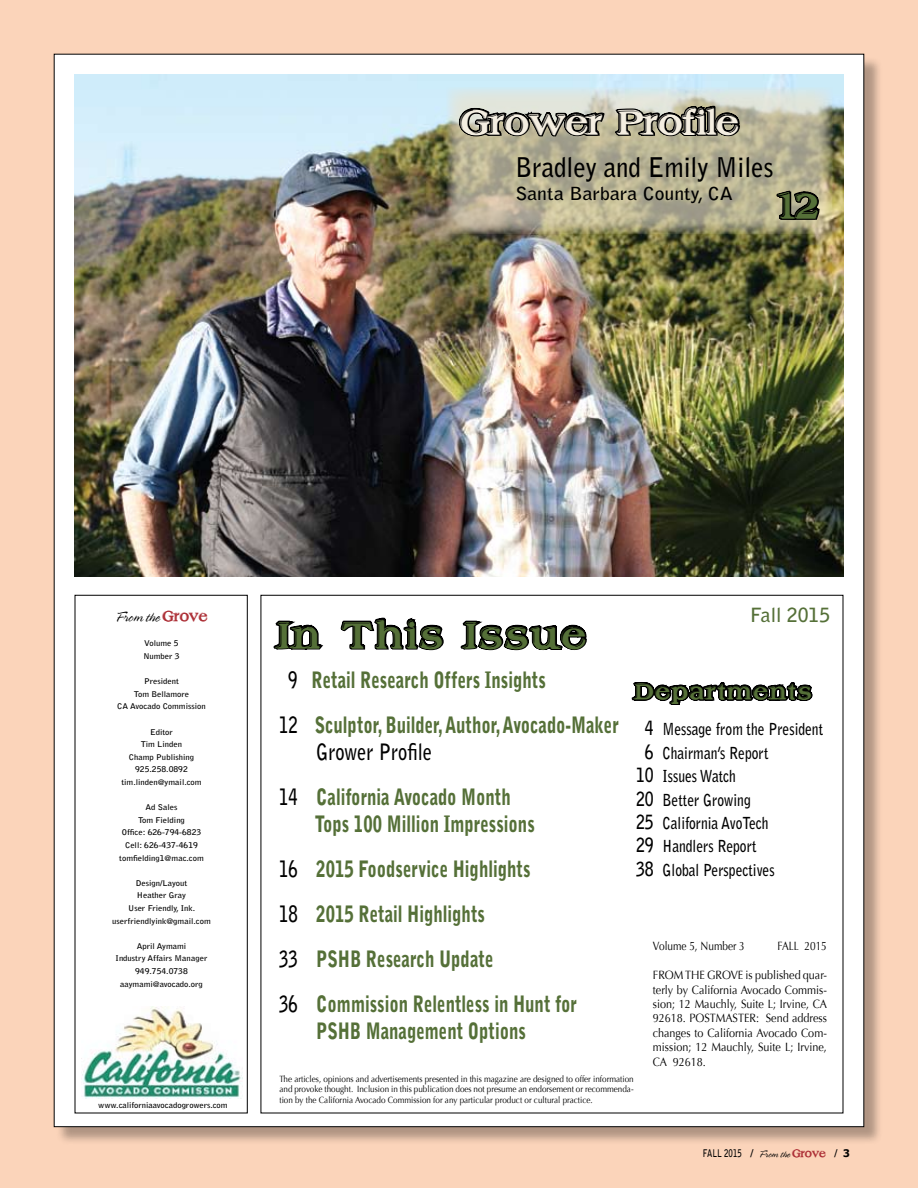
<style>
.page{position:relative;width:918px;height:1188px;background:#fbd4ba}
.page>*{position:absolute;margin:0;border:0;box-sizing:border-box;transform-origin:0 0}
.t1{font:45px "Offset Plain";letter-spacing:.075em;color:#557038;scale:1.1 1}
.t2{font:42px "Offset Plain";color:#f4eee1;scale:1.1 1}
.t3{font:700 27px "Bell Gothic Std";color:#000;scale:.92 1}
.t4{font:27px "Offset Plain";letter-spacing:.075em;color:#557038;scale:1.1 1}
.t5{font:900 22.5px/45px "Bell Gothic Std";color:#557038;scale:.75 1}
.t6{font:700 19.5px "Bell Gothic Std";color:#557038}
.t7{font:700 18px "Bell Gothic Std";color:#000;scale:1.09 1}
.t8{font:700 16.5px "Bell Gothic Std";color:#000;scale:.82 1}
.t9{font:300 15px "Spring";color:#000}
.t10{font:12px/14.4px "Optima";color:#000;text-align:justify;scale:.9 1}
.t11{font:12px "Optima";color:#000;scale:.84 1}
.t12{font:700 10.5px "Bell Gothic Std";color:#000;scale:.75 1}
.t13{font:9px/10.8px "Optima";color:#000;text-align:justify;scale:.9 1}
.t14{font:700 7.8px/12.6px "Bell Gothic Std";color:#000;text-align:center;scale:1.09 1}
.s1{font-family:"Offset Plain";font-weight:400;font-size:18px;color:#ad3037}
.s2{font-weight:700;color:#000}
.s3{font-size:19.5px}
.s4{font-family:"Spring";font-weight:300}
.s5{font-family:"Offset Plain";font-weight:400;font-size:13.5px;color:#ad3037}
.s6{font-family:"Tahoma"}
</style>
<div class="page">
<div style="left:56px;top:56px;width:838px;height:1095px;background:#000;opacity:.3"></div>
<div style="left:54px;top:54px;width:810px;height:1073px;background:#fff"></div>
<img style="left:74px;top:74px;width:770px;height:503px">
<svg style="left:260px;top:606px;width:327px;height:130px"></svg>
<svg style="left:631px;top:682px;width:182px;height:23px"></svg>
<img style="left:82px;top:1007px;width:161px;height:92px">
<div style="left:75px;top:595px;width:173px;height:518px;border:1px solid #000"></div>
<svg style="left:821px;top:87px;width:12px;height:147px"></svg>
<img style="left:376px;top:86px;width:445px;height:181px">
<h2 class="t2" style="left:461px;top:102px;width:254px">Grower Profile</h2>
<h3 class="t3" style="left:515px;top:151px;width:282px">Bradley and Emily Miles</h3>
<h3 class="t7" style="left:515px;top:182px;width:201px">Santa Barbara County, CA</h3>
<h1 class="t1" style="left:782px;top:184px;width:35px">12</h1>
<h3 class="t9" style="left:115px;top:610px;width:94px">From the <span class="s1">Grove</span></h3>
<p class="t14" style="left:143px;top:637px;width:35px;text-align:left">Volume 5<br>Number 3</p>
<p class="t14" style="left:117px;top:675px;width:83px">President<br>Tom Bellamore<br>CA Avocado Commission</p>
<p class="t14" style="left:121px;top:725px;width:75px">Editor<br>Tim Linden<br>Champ Publishing<br>925.258.0892 tim.linden@ymail.com</p>
<p class="t14" style="left:119px;top:801px;width:79px">Ad Sales<br>Tom Fielding<br>Office: 626-794-6823<br>Cell: 626-437-4619 tomfielding1@mac.com</p>
<p class="t14" style="left:112px;top:877px;width:92px">Design/Layout<br>Heather Gray<br>User Friendly, Ink. userfriendlyink@gmail.com</p>
<p class="t14" style="left:116px;top:940px;width:86px">April Aymami<br>Industry Affairs Manager<br>949.754.0738 aaymami@avocado.org</p>
<p class="t14" style="left:98px;top:1099px;width:120px">www.californiaavocadogrowers.com</p>
<h1 class="t1" style="left:279px;top:614px;width:281px">In This Issue</h1>
<h3 class="t5" style="left:279px;top:658px;width:455px;text-indent:9px"><span class="s2">9</span> Retail Research Offers Insights<br><span class="s2">12</span> Sculptor, Builder, Author, Avocado-Maker</h3>
<h3 class="t5" style="left:279px;top:730px;width:311px;text-indent:37px"><span class="s2">Grower Profile<br>14</span> California Avocado Month</h3>
<h3 class="t5" style="left:279px;top:802px;width:399px;text-indent:36px">Tops 100 Million Impressions<br><span class="s2">16</span> 2015 Foodservice Highlights<br><span class="s2">18</span> 2015 Retail Highlights<br><span class="s2">33</span> PSHB Research Update<br><span class="s2">36</span> Commission Relentless in Hunt for</h3>
<h3 class="t5" style="left:316px;top:1009px;width:281px">PSHB Management Options</h3>
<h3 class="t6" style="left:750px;top:603px;width:82px">Fall 2015</h3>
<h3 class="t4" style="left:635px;top:679px;width:162px">Departments</h3>
<h3 class="t8" style="left:645px;top:719px;width:219px"><span class="s3">4</span> Message from the President</h3>
<h3 class="t8" style="left:645px;top:743px;width:153px"><span class="s3">6</span> Chairman’s Report</h3>
<h3 class="t8" style="left:636px;top:766px;width:124px"><span class="s3">10</span> Issues Watch</h3>
<h3 class="t8" style="left:636px;top:790px;width:142px"><span class="s3">20</span> Better Growing</h3>
<h3 class="t8" style="left:636px;top:813px;width:163px"><span class="s3">25</span> California AvoTech</h3>
<h3 class="t8" style="left:636px;top:836px;width:149px"><span class="s3">29</span> Handlers Report</h3>
<h3 class="t8" style="left:636px;top:860px;width:171px"><span class="s3">38</span> Global Perspectives</h3>
<h3 class="t11" style="left:653px;top:939px;width:111px">Volume 5, Number 3</h3>
<h3 class="t11" style="left:778px;top:939px;width:60px">FALL 2015</h3>
<h3 class="t10" style="left:653px;top:968px;width:195px">FROM THE GROVE is published quar&shy;terly by California Avocado Commis&shy;sion; 12 Mauchly, Suite L; Irvine, CA 92618. Postmaster</h3>
<h3 class="t10" style="left:653px;top:1011px;width:195px;text-indent:103px">: Send address changes to California Avocado Com&shy;mission; 12 Mauchly, Suite L; Irvine, CA 92618.</h3>
<p class="t13" style="left:279px;top:1073px;width:395px">The articles, opinions and advertisements presented in this magazine are designed to offer information and provoke thought. Inclusion in this publication does not presume an endorsement or recommenda&shy;tion by the California Avocado Commission for any particular product or cultural practice.</p>
<h3 class="t12" style="left:703px;top:1147px;width:198px">FALL 2015 / <span class="s4">From the</span> <span class="s5">Grove</span> / <span class="s6">3</span></h3>
</div>
